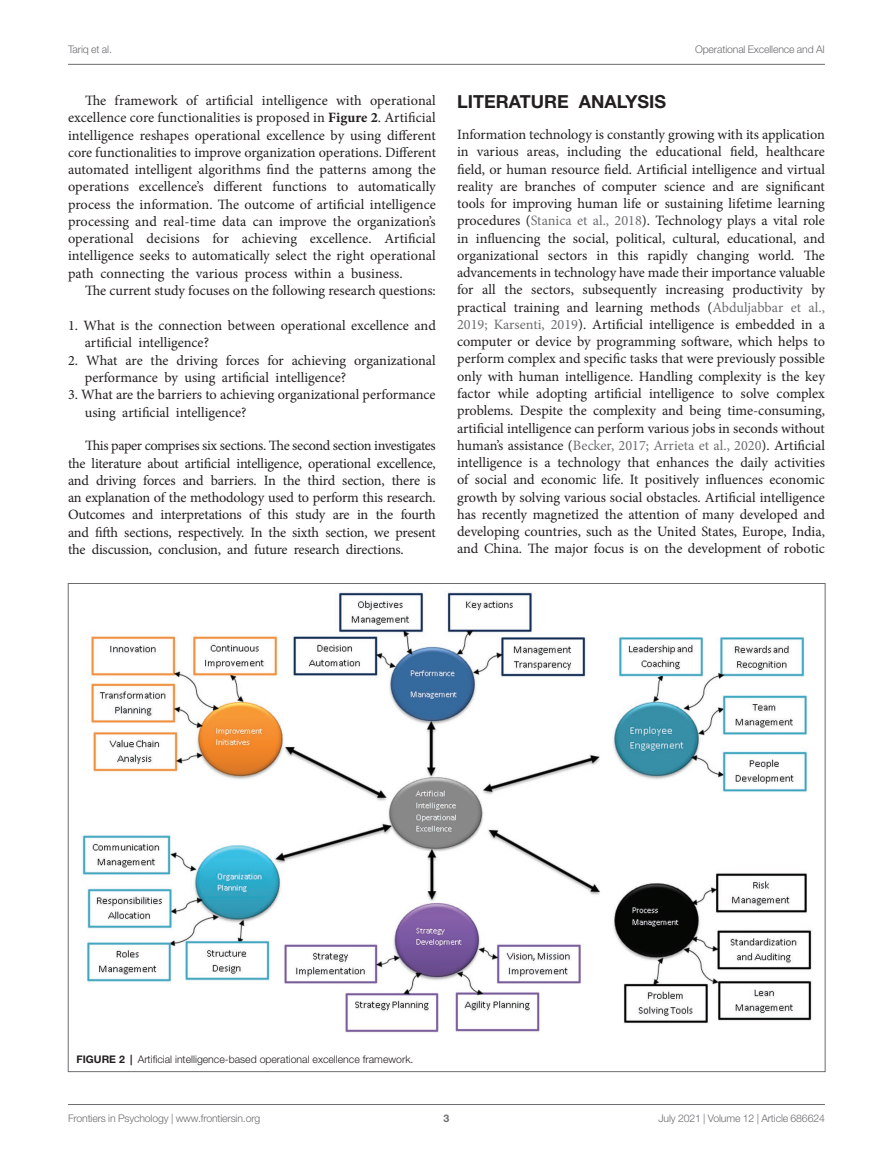
<style>
.page{position:relative;width:893px;height:1170px;background:#fff}
.page>*{position:absolute;margin:0;border:0;box-sizing:border-box;transform-origin:0 0}
.HEAD_1{font:700 18px "Helvetica Neue LT Std";color:#231f20}
.TEXT_FLUSH{font:14.25px/17.2px "Minion Pro";letter-spacing:-.005em;color:#231f20;text-align:justify}
.TEXT{font:14.25px/17.2px "Minion Pro";letter-spacing:-.005em;color:#231f20;text-align:justify}
.NL_MID{font:14.25px/17.2px "Minion Pro";color:#231f20}
.NL_BLW{font:14.25px/17.2px "Minion Pro";color:#231f20}
.NL_ABV{font:14.25px/17.2px "Minion Pro";color:#231f20}
.t1{font:300 10.5px "Helvetica Neue LT Std";letter-spacing:-.015em;color:#6c6d70}
.FIG_LEG{font:300 10.5px "Helvetica Neue LT Std";color:#231f20}
.t2{font:700 10.5px "Helvetica Neue LT Std";color:#6c6d70}
.s1{font-weight:700}
.s2{color:#6c6d70}
</style>
<div class="page">
<hr style="left:68px;top:64px;width:757px;height:1px;background:#6c6d70">
<hr style="left:68px;top:1104px;width:757px;height:1px;background:#6c6d70">
<img style="left:82px;top:592px;width:730px;height:441px">
<p class="t1" style="left:68px;top:42px;width:45px">Tariq et al.</p>
<p class="t1" style="left:695px;top:42px;width:131px">Operational Excellence and AI</p>
<p class="TEXT" style="left:68px;top:92px;width:369px;text-indent:17px">The framework of artificial intelligence with operational excellence core functionalities is proposed in <span class="s1">Figure 2</span>. Artificial intelligence reshapes operational excellence by using different core functionalities to improve organization operations. Different automated intelligent algorithms find the patterns among the operations excellence’s different functions to automatically process the information. The outcome of artificial intelligence processing and real-time data can improve the organization’s operational decisions for achieving excellence. Artificial intelligence seeks to automatically select the right operational path connecting the various process within a business.</p>
<p class="TEXT" style="left:85px;top:282px;width:352px">The current study focuses on the following research questions:</p>
<p class="NL_ABV" style="left:85px;top:317px;width:352px;text-indent:-17px">1. What is the connection between operational excellence and artificial intelligence?</p>
<p class="NL_MID" style="left:85px;top:351px;width:352px;text-indent:-17px">2. What are the driving forces for achieving organizational performance by using artificial intelligence?</p>
<p class="NL_BLW" style="left:85px;top:386px;width:352px;text-indent:-17px">3. What are the barriers to achieving organizational performance using artificial intelligence?</p>
<p class="TEXT" style="left:68px;top:437px;width:369px;text-indent:17px">This paper comprises six sections. The second section investigates the literature about artificial intelligence, operational excellence, and driving forces and barriers. In the third section, there is an explanation of the methodology used to perform this research.<br>Outcomes and interpretations of this study are in the fourth and fifth sections, respectively. In the sixth section, we present the discussion, conclusion, and future research directions.</p>
<p class="HEAD_1" style="left:457px;top:90px;width:210px">LITERATURE ANALYSIS</p>
<p class="TEXT_FLUSH" style="left:457px;top:126px;width:369px">Information technology is constantly growing with its application in various areas, including the educational field, healthcare field, or human resource field. Artificial intelligence and virtual reality are branches of computer science and are significant tools for improving human life or sustaining lifetime learning procedures (<span class="s2">Stanica et al., 2018</span>). Technology plays a vital role in influencing the social, political, cultural, educational, and organizational sectors in this rapidly changing world. The advancements in technology have made their importance valuable for all the sectors, subsequently increasing productivity by practical training and learning methods (<span class="s2">Abduljabbar et al., 2019; Karsenti, 2019</span>). Artificial intelligence is embedded in a computer or device by programming software, which helps to perform complex and specific tasks that were previously possible only with human intelligence. Handling complexity is the key factor while adopting artificial intelligence to solve complex problems. Despite the complexity and being time-consuming, artificial intelligence can perform various jobs in seconds without human’s assistance (<span class="s2">Becker, 2017; Arrieta et al., 2020</span>). Artificial intelligence is a technology that enhances the daily activities of social and economic life. It positively influences economic growth by solving various social obstacles. Artificial intelligence has recently magnetized the attention of many developed and developing countries, such as the United States, Europe, India, and China. The major focus is on the development of robotic</p>
<p class="FIG_LEG" style="left:77px;top:1052px;width:338px"><span class="s1">FIGURE 2 |</span> Artificial intelligence-based operational excellence framework.</p>
<p class="t1" style="left:68px;top:1111px;width:194px">Frontiers in Psychology | www.frontiersin.org</p>
<p class="t2" style="left:444px;top:1111px;width:7px">3</p>
<p class="t1" style="left:658px;top:1111px;width:168px">July 2021 | Volume 12 | Article 686624</p>
</div>
